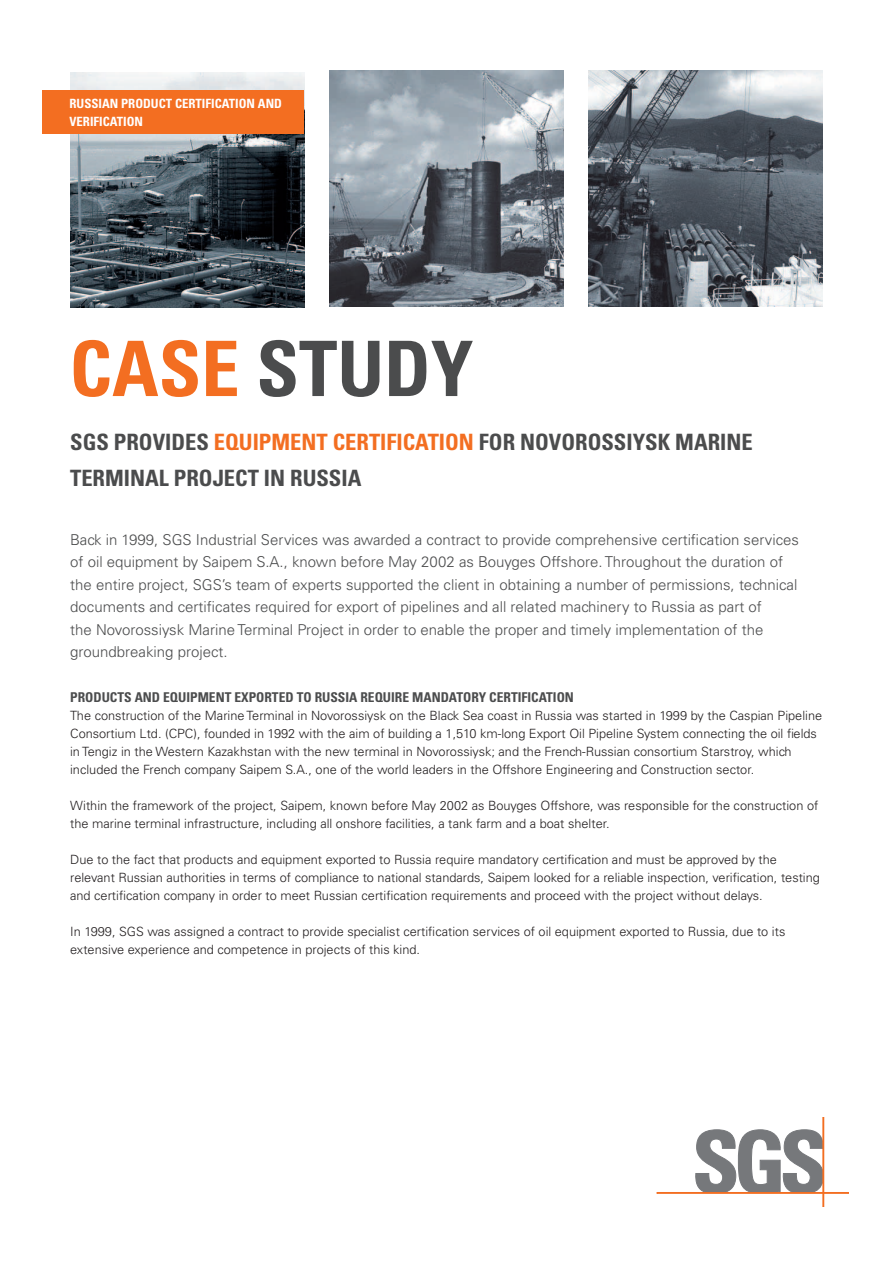
<style>
.page{position:relative;width:893px;height:1263px;background:#fff}
.page>*{position:absolute;margin:0;border:0;box-sizing:border-box;transform-origin:0 0}
.t1{font:700 condensed 76.5px "Univers LT Std";color:#4b4c4d}
.t2{font:700 condensed 22.5px/36px "Univers LT Std";color:#4b4c4d}
.t3{font:300 15px/22.5px "Univers LT Std";color:#4b4c4d}
.t4{font:700 condensed 13.5px "Univers LT Std";color:#4b4c4d}
.t5{font:300 12.75px/18px "Univers LT Std";color:#231f20}
.t6{font:700 condensed 12.75px "Univers LT Std";color:#fff}
.s1{color:#f36e21}
</style>
<div class="page">
<img style="left:589px;top:70px;width:234px;height:236px">
<img style="left:70px;top:72px;width:234px;height:236px">
<img style="left:330px;top:70px;width:233px;height:236px">
<div style="left:43px;top:90px;width:261px;height:44px;background:#f36e21"></div>
<svg style="left:695px;top:1130px;width:128px;height:62px"></svg>
<div style="left:657px;top:1192px;width:191px;height:1px;border:1px solid #f36e21"></div>
<div style="left:823px;top:1117px;width:1px;height:90px;border:1px solid #f36e21"></div>
<p class="t6" style="left:69px;top:96px;width:8px">RUSS</p>
<p class="t6" style="left:99px;top:96px;width:53px">IAN PRODUCT</p>
<p class="t6" style="left:175px;top:96px;width:107px">CERTIFICATION AND</p>
<p class="t6" style="left:69px;top:114px;width:75px">VERIFICATION</p>
<h1 class="t1" style="left:69px;top:322px;width:405px"><span class="s1">CASE</span> STUDY</h1>
<h2 class="t2" style="left:70px;top:424px;width:114px">SGS PROVIDES</h2>
<h2 class="t2" style="left:70px;top:424px;width:682px;text-indent:144px"><span class="s1">EQUIPMENT CERTIFICATION</span> FOR NOVOROSSIYSK MARINE<br>TERMINAL PROJECT</h2>
<h2 class="t2" style="left:264px;top:460px;width:40px">IN RUSS</h2>
<h2 class="t2" style="left:341px;top:460px;width:21px">IA</h2>
<p class="t3" style="left:70px;top:528px;width:730px">Back in 1999, SGS Industrial Services was awarded a contract to provide comprehensive certification services of oil equipment by Saipem S.A., known before May 2002 as Bouyges Offshore. Throughout the duration of the entire project, SGS’s team of experts supported the client in obtaining a number of permissions, technical documents and certificates required for export of pipelines and all related machinery to Russia as part of<br>the Novorossiysk Marine Terminal Project in order to enable the proper and timely implementation of the groundbreaking project.</p>
<p class="t4" style="left:70px;top:689px;width:32px">PRODUCTS</p>
<p class="t4" style="left:135px;top:689px;width:146px">AND EQUIPMENT EXPORTED</p>
<p class="t4" style="left:297px;top:689px;width:27px">TO RUSS</p>
<p class="t4" style="left:345px;top:689px;width:230px">IA REQUIRE MANDATORY CERTIFICATION</p>
<p class="t5" style="left:70px;top:706px;width:754px">The construction of the Marine Terminal in Novorossiysk on the Black Sea coast in Russia was started in 1999 by the Caspian Pipeline Consortium Ltd. (CPC), founded in 1992 with the aim of building a 1,510 km-long Export Oil Pipeline System connecting the oil fields in Tengiz in the Western Kazakhstan with the new terminal in Novorossiysk; and the French-Russian consortium Starstroy, which included the French company Saipem S.A., one of the world leaders in the Offshore Engineering and Construction sector.</p>
<p class="t5" style="left:70px;top:797px;width:750px">Within the framework of the project, Saipem, known before May 2002 as Bouyges Offshore, was responsible for the construction of the marine terminal infrastructure, including all onshore facilities, a tank farm and a boat shelter.</p>
<p class="t5" style="left:70px;top:851px;width:751px">Due to the fact that products and equipment exported to Russia require mandatory certification and must be approved by the relevant Russian authorities in terms of compliance to national standards, Saipem looked for a reliable inspection, verification, testing and certification company in order to meet Russian certification requirements and proceed with the project without delays.</p>
<p class="t5" style="left:70px;top:923px;width:717px">In 1999, SGS was assigned a contract to provide specialist certification services of oil equipment exported to Russia, due to its extensive experience and competence in projects of this kind.</p>
</div>
